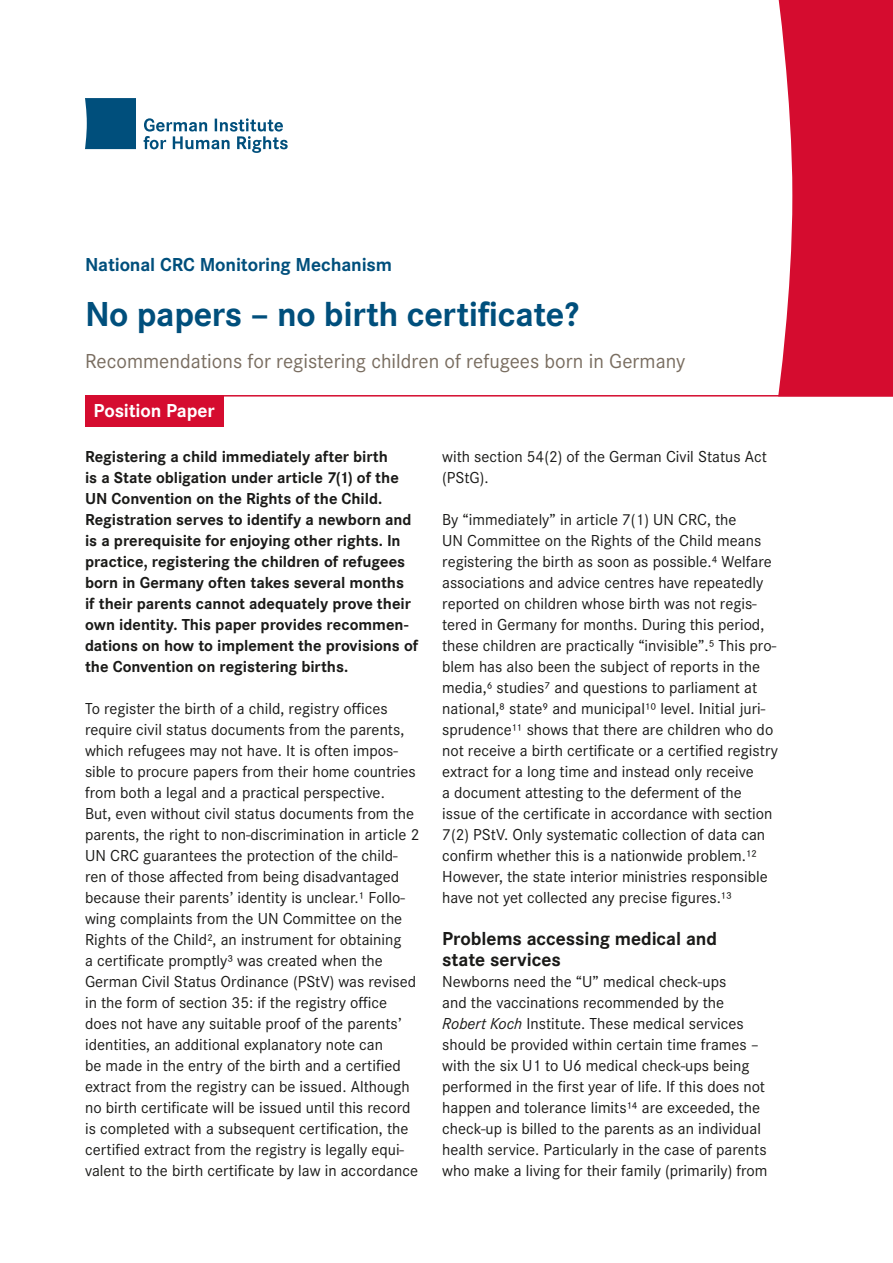
<style>
.page{position:relative;width:893px;height:1263px;background:#fff}
.page>*{position:absolute;margin:0;border:0;box-sizing:border-box;transform-origin:0 0}
.t1{font:700 36px "Corporate S";letter-spacing:-.01em;color:#004f7c}
.t2{font:21px "Corporate S";color:#796d60}
.t3{font:700 19.5px/21px "Corporate S";letter-spacing:-.005em;color:#1a1a18}
.t4{font:700 19.5px "Corporate S";letter-spacing:-.01em;color:#004f7c}
.t5{font:700 19.5px "Corporate S";letter-spacing:-.01em;color:#fff}
.P_-_Fließtext{font:16.5px/21px "Corporate S";color:#1a1a18}
.P_-_Fließtext_Teaser{font:700 16.5px/21px "Corporate S";letter-spacing:-.005em;color:#1a1a18}
.s1{font-style:italic}
</style>
<div class="page">
<svg style="left:778px;top:0;width:115px;height:395px;fill:#d50c2f"></svg>
<div style="left:85px;top:395px;width:138px;height:32px;background:#d50c2f"></div>
<hr style="left:85px;top:395px;width:808px;height:1px;background:#d50c2f">
<div style="left:85px;top:98px;width:51px;height:51px;background:#004f7c"></div>
<svg style="left:144px;top:118px;width:144px;height:35px"></svg>
<h1 class="t4" style="left:85px;top:251px;width:309px">National CRC Monitoring Mechanism</h1>
<h2 class="t1" style="left:85px;top:289px;width:495px">No papers – no birth certificate?</h2>
<h3 class="t2" style="left:85px;top:347px;width:602px">Recommendations for registering children of refugees born in Germany</h3>
<p class="t5" style="left:94px;top:397px;width:123px">Position Paper</p>
<p class="P_-_Fließtext_Teaser" style="left:85px;top:445px;width:335px">Registering a child immediately after birth<br>is a State obligation under article 7(1) of the UN Convention on the Rights of the Child.<br>Registration serves to identify a newborn and is a prerequisite for enjoying other rights. In practice, registering the children of refugees born in Germany often takes several months<br>if their parents cannot adequately prove their own identity. This paper provides recommen&shy;dations on how to implement the provisions of the Convention on registering births.</p>
<p class="P_-_Fließtext" style="left:85px;top:697px;width:336px">To register the birth of a child, registry offices require civil status documents from the parents, which refugees may not have. It is often impos&shy;sible to procure papers from their home countries from both a legal and a practical perspective.<br>But, even without civil status documents from the parents, the right to non-discrimination in article 2<br>UN CRC guarantees the protection of the child&shy;ren of those affected from being disadvantaged because their parents’ identity is unclear.1 Follo&shy;wing complaints from the UN Committee on the Rights of the Child2, an instrument for obtaining<br>a certificate promptly3 was created when the German Civil Status Ordinance (PStV) was revised in the form of section 35: if the registry office does not have any suitable proof of the parents’ identities, an additional explanatory note can<br>be made in the entry of the birth and a certified extract from the registry can be issued. Although no birth certificate will be issued until this record is completed with a subsequent certification, the certified extract from the registry is legally equi&shy;valent to the birth certificate by law in accordance</p>
<p class="P_-_Fließtext" style="left:442px;top:446px;width:326px">with section 54(2) of the German Civil Status Act (PStG).</p>
<p class="P_-_Fließtext" style="left:442px;top:509px;width:337px">By “immediately” in article 7(1) UN CRC, the<br>UN Committee on the Rights of the Child means registering the birth as soon as possible.4 Welfare associations and advice centres have repeatedly reported on children whose birth was not regis&shy;tered in Germany for months. During this period, these children are practically “invisible”.5 This pro&shy;blem has also been the subject of reports in the media,6 studies7 and questions to parliament at national,8 state9 and municipal10 level. Initial juri&shy;sprudence11 shows that there are children who do not receive a birth certificate or a certified registry extract for a long time and instead only receive<br>a document attesting to the deferment of the issue of the certificate in accordance with section 7(2) PStV. Only systematic collection of data can confirm whether this is a nationwide problem.12<br>However, the state interior ministries responsible have not yet collected any precise figures.13</p>
<h4 class="t3" style="left:442px;top:927px;width:276px">Problems accessing medical and state services</h4>
<p class="P_-_Fließtext" style="left:442px;top:970px;width:327px">Newborns need the “U” medical check-ups<br>and the vaccinations recommended by the <span class="s1">Robert Koch</span> Institute. These medical services should be provided within certain time frames – with the six U1 to U6 medical check-ups being performed in the first year of life. If this does not happen and tolerance limits14 are exceeded, the check-up is billed to the parents as an individual health service. Particularly in the case of parents who make a living for their family (primarily) from</p>
</div>
